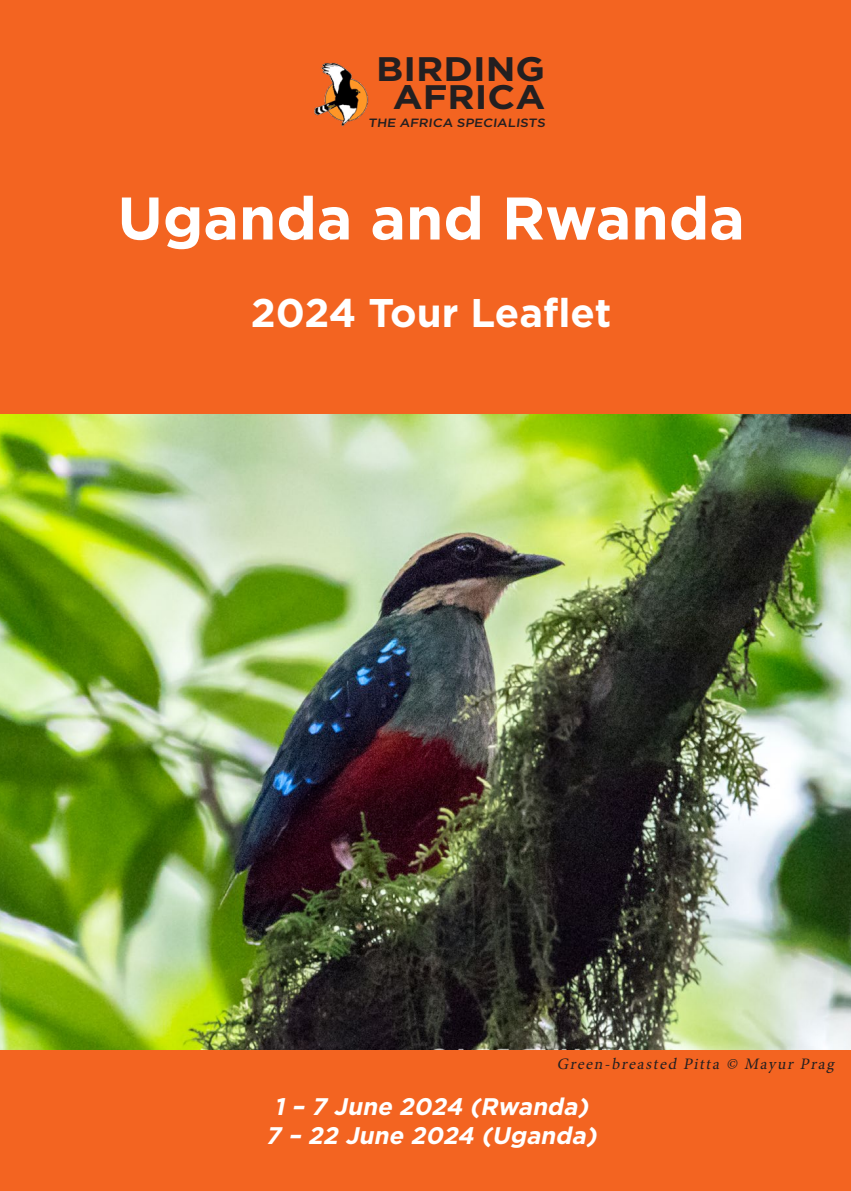
<style>
.page{position:relative;width:851px;height:1191px;background:#fff}
.page>*{position:absolute;margin:0;border:0;box-sizing:border-box;transform-origin:0 0}
.t1{font:700 60px "Gotham";color:#fff}
.t2{font:700 40px "Gotham";color:#fff}
.t3{font:700 34px/28px "Gotham";color:#231f20;text-align:center;scale:1.11 1}
.t4{font:italic 700 24px/28.8px "Gotham";color:#fff;text-align:center}
.t5{font:italic 16px "Minion Pro";color:#231f20}
.t6{font:500 12px "Gotham";color:#231f20;scale:1.11 1}
</style>
<div class="page">
<div style="left:0;top:0;width:850px;height:1191px;background:#f36421"></div>
<img style="left:314px;top:63px;width:54px;height:64px">
<img style="left:0;top:414px;width:850px;height:635px">
<h3 class="t3" style="left:376px;top:55px;width:154px">BIRDING<br>AFRICA</h3>
<p class="t6" style="left:368px;top:115px;width:163px">THE AFRICA SPECIALISTS</p>
<h1 class="t1" style="left:117px;top:178px;width:628px">Uganda and Rwanda</h1>
<h2 class="t2" style="left:251px;top:286px;width:362px">2024 Tour Leaflet</h2>
<p class="t5" style="left:556px;top:1053px;width:282px">Green-breasted Pitta © Mayur Prag</p>
<p class="t4" style="left:266px;top:1092px;width:338px">1– 7 June 2024 (Rwanda)<br>7 – 22 June 2024 (Uganda)</p>
</div>
